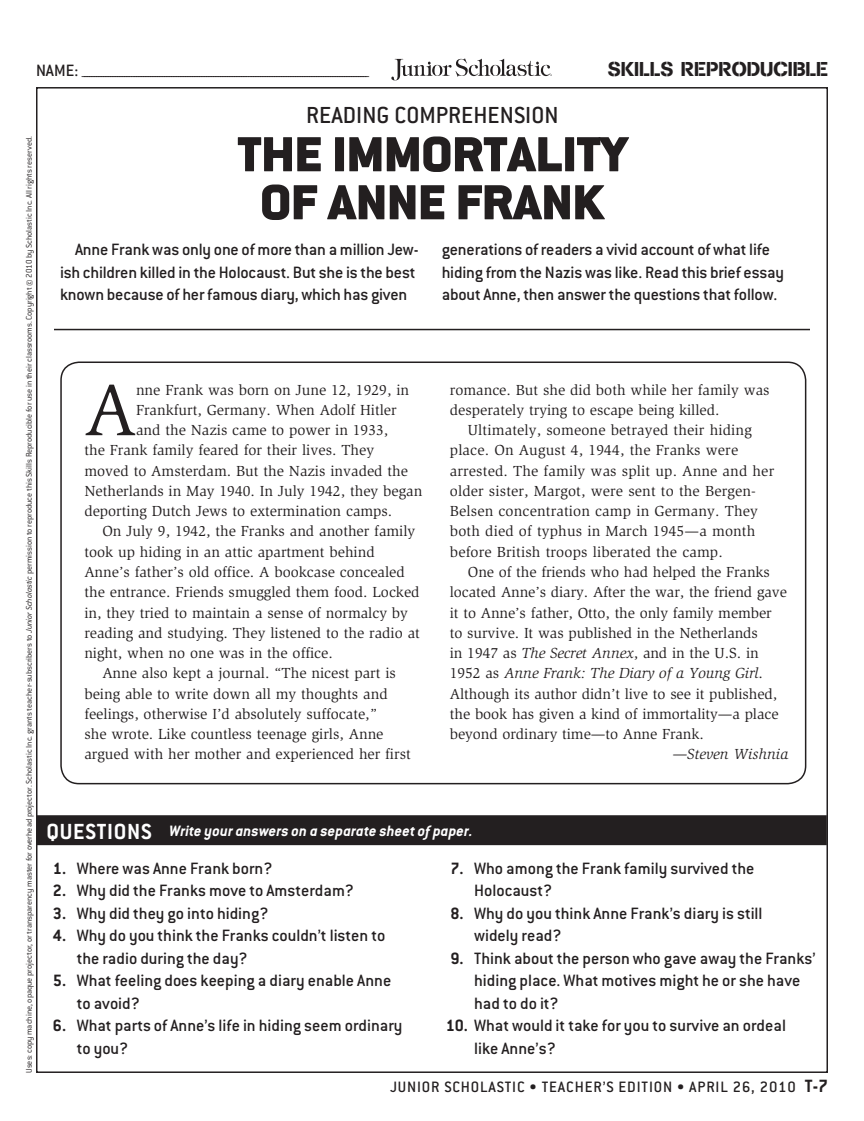
<style>
.page{position:relative;width:864px;height:1121px;background:#fff}
.page>*{position:absolute;margin:0;border:0;box-sizing:border-box;transform-origin:0 0}
.t1{font:75.45px "Slimbach";color:#231f20}
.t2{font:900 54px "Conduit ITC";color:#231f20}
.t3{font:500 25.5px "Conduit ITC";color:#231f20}
.t4{font:700 24px "Conduit ITC";letter-spacing:.03em;color:#fff}
.t5{font:21px "Cargo D";color:#231f20}
.t6{font:500 18px/22.5px "Conduit ITC";color:#231f20}
.t7{font:500 16.5px "Conduit ITC";letter-spacing:.05em;color:#231f20}
.t8{font:italic 700 16.5px "Conduit ITC";color:#fff}
.t9{font:15px/20.2px "Slimbach";color:#231f20}
.t10{font:italic 15px "Slimbach";color:#231f20}
.t11{font:300 9px "Conduit ITC";letter-spacing:-.005em;color:#231f20}
.t12{font:2.25px "Helvetica";color:#000}
.s1{font-style:italic}
.s2{font-weight:700}
.s3{font-weight:700;font-size:19.5px}
</style>
<div class="page">
<svg style="left:391px;top:58px;width:159px;height:22px"></svg>
<div style="left:37px;top:816px;width:789px;height:28px;background:#231f20"></div>
<div style="left:36px;top:815px;width:791px;height:30px;border:2px solid #231f20"></div>
<div style="left:60px;top:361px;width:746px;height:423px;border:2px solid #231f20;border-radius:18px"></div>
<hr style="left:54px;top:329px;width:756px;height:1px;background:#231f20">
<p class="t6" style="left:36px;top:56px;width:334px">NAME : __________________________________________________________________________________________________________________________</p>
<p class="t12" style="left:550px;top:74px;width:3px">®</p>
<h3 class="t5" style="left:608px;top:57px;width:222px">SKILLS REPRODUCIBLE</h3>
<p class="t11" style="left:23px;top:1073px;width:938px;rotate:-90deg">Uses: copy machine, opaque projector, or transparency master for overhead projector. Scholastic Inc. grants teacher-subscribers to <span class="s1">Junior Scholastic</span> permission to reproduce this Skills Reproducible for use in their classrooms. Copyright © 2010 by Scholastic Inc. All rights reserved.</p>
<h3 class="t3" style="left:306px;top:101px;width:49px">Reading</h3>
<h3 class="t3" style="left:395px;top:101px;width:142px">Com prehension</h3>
<h2 class="t2" style="left:238px;top:122px;width:142px">THE IMMORTA</h2>
<h2 class="t2" style="left:536px;top:122px;width:50px">LITY</h2>
<h2 class="t2" style="left:260px;top:170px;width:126px">OF ANNE</h2>
<h2 class="t2" style="left:456px;top:170px;width:29px">FRAN</h2>
<h2 class="t2" style="left:573px;top:170px;width:33px">K</h2>
<p class="t6" style="left:60px;top:238px;width:360px;text-indent:15px">Anne Frank was only one of more than a million Jew&shy;ish children killed in the Holocaust. But she is the best known because of her famous diary, which has given</p>
<p class="t6" style="left:442px;top:238px;width:344px">generations of readers a vivid account of what life hiding from the Nazis was like. Read this brief essay about Anne, then answer the questions that follow.</p>
<h1 class="t1" style="left:84px;top:367px;width:53px">A</h1>
<p class="t9" style="left:136px;top:379px;width:275px">nne Frank was born on June 12, 1929, in</p>
<p class="t9" style="left:136px;top:400px;width:262px">Frankfurt, Germany. When Adolf Hitler</p>
<p class="t9" style="left:136px;top:420px;width:254px">and the Nazis came to power in 1933,</p>
<p class="t9" style="left:84px;top:440px;width:291px">the Frank family feared for their lives. They</p>
<p class="t9" style="left:84px;top:460px;width:325px">moved to Amsterdam. But the Nazis invaded the</p>
<p class="t9" style="left:84px;top:481px;width:339px">Netherlands in May 1940. In July 1942, they began</p>
<p class="t9" style="left:84px;top:501px;width:310px">deporting Dutch Jews to extermination camps.</p>
<p class="t9" style="left:102px;top:521px;width:314px">On July 9, 1942, the Franks and another family</p>
<p class="t9" style="left:84px;top:541px;width:292px">took up hiding in an attic apartment behind</p>
<p class="t9" style="left:84px;top:562px;width:322px">Anne’s father’s old office. A bookcase concealed</p>
<p class="t9" style="left:84px;top:582px;width:337px">the entrance. Friends smuggled them food. Locked</p>
<p class="t9" style="left:84px;top:602px;width:325px">in, they tried to maintain a sense of normalcy by</p>
<p class="t9" style="left:84px;top:622px;width:337px">reading and studying. They listened to the radio at</p>
<p class="t9" style="left:84px;top:643px;width:250px">night, when no one was in the office.</p>
<p class="t9" style="left:102px;top:663px;width:295px">Anne also kept a journal. “The nicest part is</p>
<p class="t9" style="left:84px;top:683px;width:305px">being able to write down all my thoughts and</p>
<p class="t9" style="left:84px;top:703px;width:294px">feelings, otherwise I’d absolutely suffocate,”</p>
<p class="t9" style="left:84px;top:724px;width:301px">she wrote. Like countless teenage girls, Anne</p>
<p class="t9" style="left:84px;top:744px;width:328px">argued with her mother and experienced her first</p>
<p class="t9" style="left:450px;top:379px;width:321px">romance. But she did both while her family was desperately trying to escape being killed.</p>
<p class="t9" style="left:450px;top:420px;width:326px;text-indent:18px">Ultimately, someone betrayed their hiding place. On August 4, 1944, the Franks were arrested. The family was split up. Anne and her older sister, Margot, were sent to the Bergen-Belsen concentration camp in Germany. They both died of typhus in March 1945—a month before British troops liberated the camp.</p>
<p class="t9" style="left:450px;top:562px;width:339px;text-indent:18px">One of the friends who had helped the Franks located Anne’s diary. After the war, the friend gave it to Anne’s father, Otto, the only family member to survive. It was published in the Netherlands<br>in 1947 as <span class="s1">The Secret Annex</span>, and in the U.S. in 1952 as <span class="s1">Anne Frank: The Diary of a Young Girl</span>.<br>Although its author didn’t live to see it published, the book has given a kind of immortality—a place beyond ordinary time—to Anne Frank.</p>
<p class="t10" style="left:673px;top:745px;width:117px">—Steven Wishnia</p>
<h3 class="t4" style="left:47px;top:817px;width:107px">QUESTIONS</h3>
<p class="t6" style="left:53px;top:856px;width:221px"><span class="s2">1.</span> Where was Anne Frank born?</p>
<p class="t6" style="left:53px;top:879px;width:303px"><span class="s2">2.</span> Why did the Franks move to Amsterdam?</p>
<p class="t6" style="left:53px;top:901px;width:217px"><span class="s2">3.</span> Why did they go into hiding?</p>
<p class="t6" style="left:77px;top:924px;width:310px;text-indent:-24px"><span class="s2">4.</span> Why do you think the Franks couldn’t listen to the radio during the day?</p>
<p class="t6" style="left:77px;top:969px;width:316px;text-indent:-24px"><span class="s2">5.</span> What feeling does keeping a diary enable Anne to avoid?</p>
<p class="t6" style="left:77px;top:1014px;width:327px;text-indent:-24px"><span class="s2">6.</span> What parts of Anne’s life in hiding seem ordinary to you?</p>
<p class="t8" style="left:170px;top:821px;width:305px">Write your answers on a separate sheet of paper.</p>
<p class="t6" style="left:474px;top:856px;width:282px;text-indent:-24px"><span class="s2">7.</span> Who among the Frank family survived the<br>Holocaust?</p>
<p class="t6" style="left:474px;top:901px;width:290px;text-indent:-24px"><span class="s2">8.</span> Why do you think Anne Frank’s diary is still widely read?</p>
<p class="t6" style="left:474px;top:946px;width:343px;text-indent:-24px"><span class="s2">9.</span> Think about the person who gave away the Franks’ hiding place. What motives might he or she have had to do it?</p>
<p class="t6" style="left:474px;top:1014px;width:313px;text-indent:-28px"><span class="s2">10.</span> What would it take for you to survive an ordeal like Anne’s?</p>
<p class="t7" style="left:390px;top:1077px;width:26px">JUNIOR</p>
<p class="t7" style="left:444px;top:1077px;width:10px">SCHO</p>
<p class="t7" style="left:480px;top:1077px;width:349px">LASTIC • Teacher’s Edition • April 26, 2010 <span class="s3">T-7</span></p>
</div>
